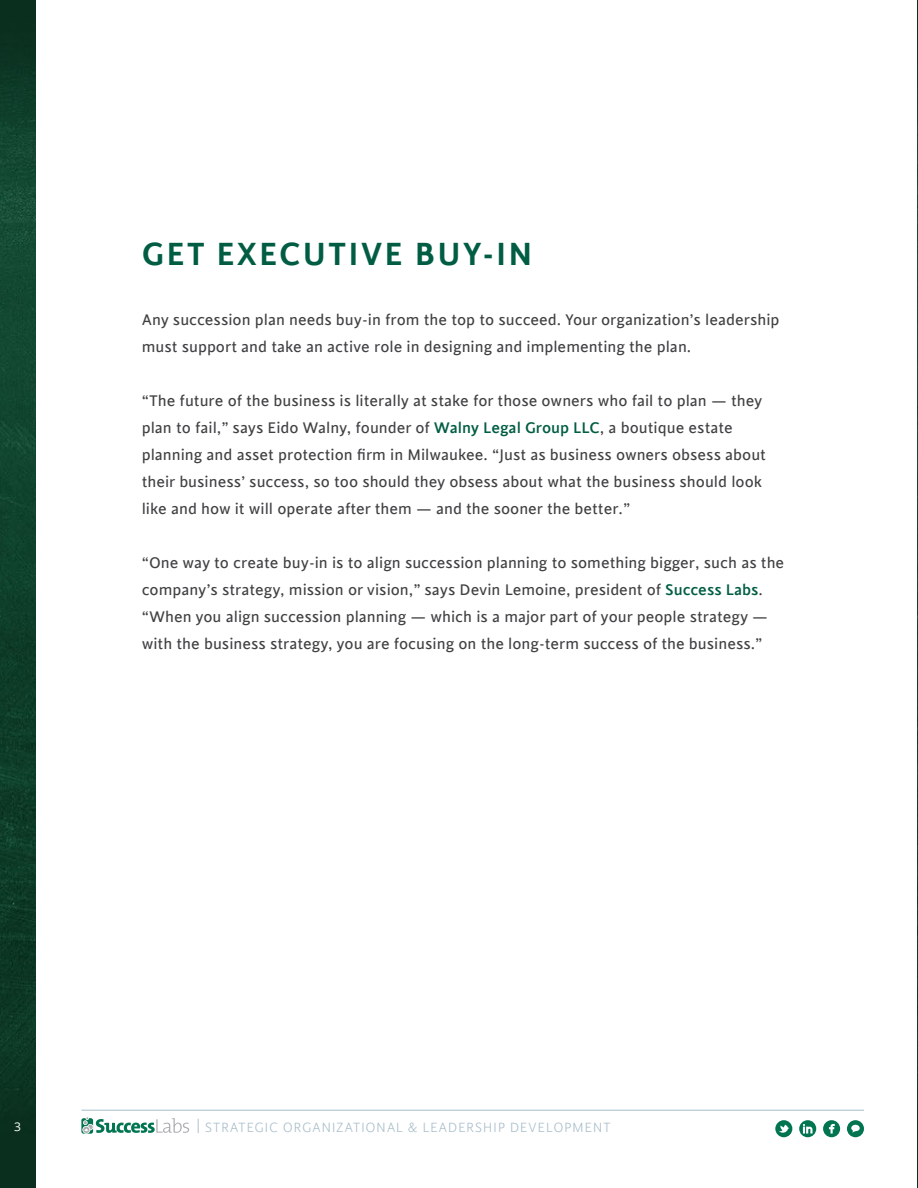
<style>
.page{position:relative;width:918px;height:1188px;background:#fff}
.page>*{position:absolute;margin:0;border:0;box-sizing:border-box;transform-origin:0 0}
.A-head{font:600 36px "Cinta";letter-spacing:.06em;color:#005d43}
.txt{font:17.25px/27px "Cinta";color:#414042}
.t1{font:300 15px "Cinta";letter-spacing:.035em;color:#a7bdc9}
.Opening_Paragraph{font:12px "Open Sans";color:#fff}
.s1{font-weight:500;color:#005d43}
.s2{font-size:16.35px}
</style>
<div class="page">
<img style="left:917px;top:0;width:1px;height:1188px">
<img style="left:0;top:0;width:36px;height:1188px">
<hr style="left:81px;top:1110px;width:783px;height:1px;background:#a7bdc9">
<svg style="left:775px;top:1120px;width:17px;height:17px"></svg>
<svg style="left:799px;top:1120px;width:17px;height:17px"></svg>
<svg style="left:823px;top:1120px;width:17px;height:17px"></svg>
<svg style="left:847px;top:1120px;width:17px;height:17px"></svg>
<svg style="left:81px;top:1118px;width:12px;height:16px"></svg>
<svg style="left:82px;top:1117px;width:107px;height:17px"></svg>
<p class="A-head" style="left:142px;top:232px;width:392px">GET EXECUTIVE BUY-IN</p>
<p class="txt" style="left:142px;top:306px;width:639px">Any succession plan needs buy-in from the top to succeed. Your organization’s leadership must support and take an active role in designing and implementing the plan.</p>
<p class="txt" style="left:142px;top:387px;width:626px">“The future of the business is literally at stake for those owners who fail to plan — they plan to fail,” says Eido Walny, founder of <span class="s1">Walny Legal Group LLC</span>, a boutique estate planning and asset protection firm in Milwaukee. “Just as business owners obsess about their business’ success, so too should they obsess about what the business should look like and how it will operate after them — and the sooner the better.”</p>
<p class="txt" style="left:142px;top:549px;width:644px">“One way to create buy-in is to align succession planning to something bigger, such as the company’s strategy, mission or vision,” says Devin Lemoine, president of <span class="s1">Success Labs</span>. “When you align succession planning — which is a major part of your people strategy — with the business strategy, you are focusing on the long-term success of the business.”</p>
<p class="Opening_Paragraph" style="left:14px;top:1119px;width:8px">3</p>
<p class="t1" style="left:196px;top:1119px;width:416px"><span class="s2">|</span> STRATEGIC ORGANIZATIONAL &amp; LEADERSHIP DEVELOPMENT</p>
</div>
